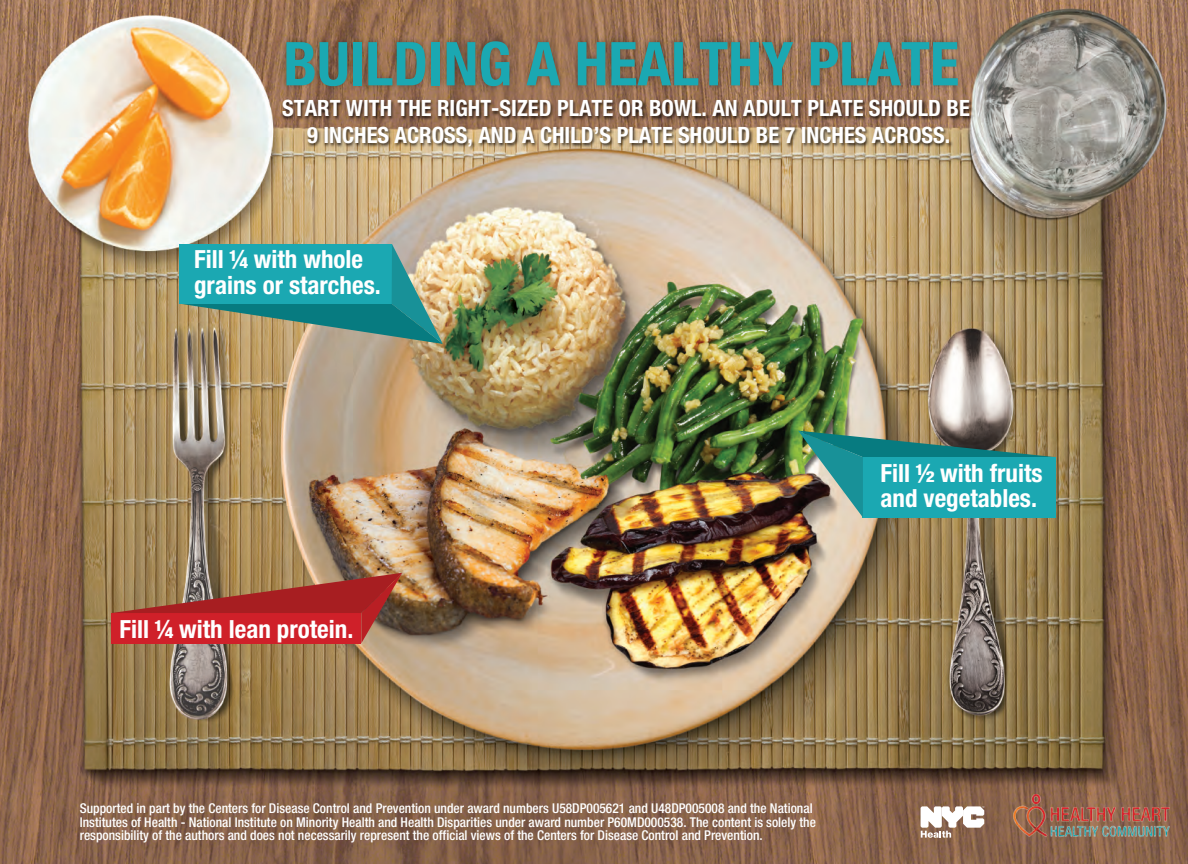
<style>
.page{position:relative;width:1188px;height:864px;background:#fff}
.page>*{position:absolute;margin:0;border:0;box-sizing:border-box;transform-origin:0 0}
.t1{font:700 condensed 60.45px "Helvetica Neue";color:#1ba8b2}
.t2{font:700 condensed 25.05px/25.5px "Helvetica Neue";color:#fff}
.t3{font:700 condensed 22.5px/27px "Helvetica Neue";color:#fff;text-align:center}
.t4{font:500 condensed 13.5px/13.5px "Helvetica Neue";color:#fff}
</style>
<div class="page">
<img style="left:0;top:0;width:1188px;height:864px">
<img style="left:272px;top:23px;width:698px;height:86px">
<img style="left:279px;top:94px;width:697px;height:35px">
<img style="left:298px;top:121px;width:659px;height:35px">
<svg style="left:180px;top:244px;width:263px;height:100px;background:#4aa09a"></svg>
<svg style="left:798px;top:431px;width:258px;height:87px;background:#389694"></svg>
<img style="left:999px;top:771px;width:4px;height:93px">
<svg style="left:921px;top:806px;width:63px;height:32px"></svg>
<svg style="left:111px;top:573px;width:291px;height:70px;background:#b04037"></svg>
<img style="left:1003px;top:771px;width:177px;height:93px">
<h1 class="t1" style="left:283px;top:27px;width:677px">BUILDING A HEALTHY PLATE</h1>
<h3 class="t3" style="left:282px;top:94px;width:689px">START WITH THE RIGHT-SIZED PLATE OR BOWL. AN ADULT PLATE SHOULD BE<br>9 INCHES ACROSS, AND A CHILD’S PLATE SHOULD BE 7 INCHES ACROSS.</h3>
<h2 class="t2" style="left:194px;top:246px;width:188px">Fill ¼ with whole grains or starches.</h2>
<h2 class="t2" style="left:119px;top:616px;width:235px">Fill ¼ with lean protein.</h2>
<p class="t4" style="left:80px;top:801px;width:738px">Supported in part by the Centers for Disease Control and Prevention under award numbers U58DP005621 and U48DP005008 and the National<br>Institutes of Health - National Institute on Minority Health and Health Disparities under award number P60MD000538. The content is solely the responsibility of the authors and does not necessarily represent the official views of the Centers for Disease Control and Prevention.</p>
<h2 class="t2" style="left:880px;top:460px;width:164px">Fill ½ with fruits and vegetables.</h2>
</div>
